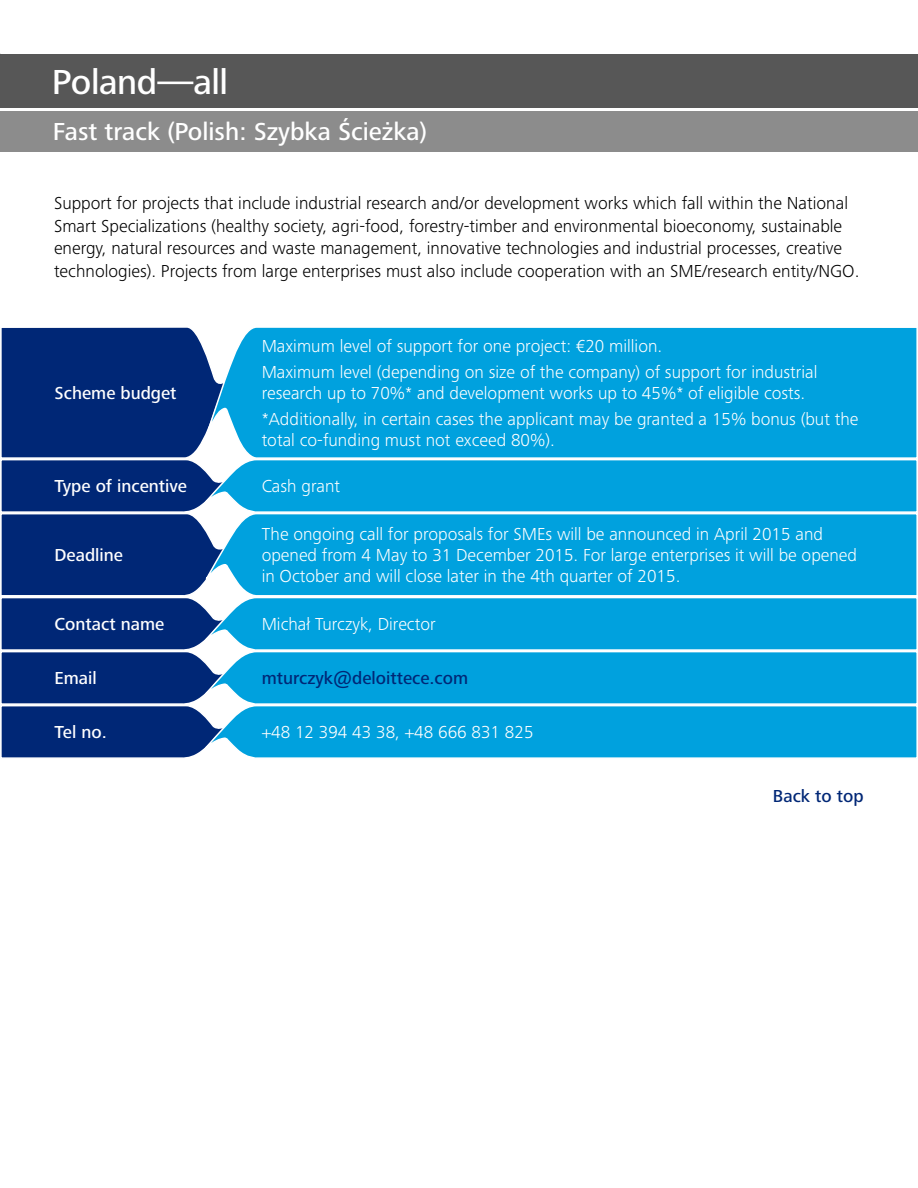
<style>
.page{position:relative;width:918px;height:1188px;background:#fff}
.page>*{position:absolute;margin:0;border:0;box-sizing:border-box;transform-origin:0 0}
.t1{font:500 36px "Frutiger Next Pro";letter-spacing:-.015em;color:#fff}
.t2{font:500 25.5px "Frutiger Next Pro";color:#fff}
.t3{font:300 18px/26.4px "Frutiger Next Pro";color:#fff}
.t4{font:300 18px/22.5px "Frutiger Next Pro";color:#000}
.t5{font:500 18px "Frutiger Next Pro";color:#fff}
.t6{font:500 18px "Frutiger Next Pro";color:#002776}
</style>
<div class="page">
<div style="left:0;top:54px;width:918px;height:54px;background:#575757"></div>
<div style="left:0;top:111px;width:918px;height:40px;background:#8c8c8c"></div>
<svg style="left:1px;top:327px;width:916px;height:431px;background:#118dc9"></svg>
<h1 class="t1" style="left:52px;top:61px;width:178px">Poland—all</h1>
<h2 class="t2" style="left:53px;top:117px;width:376px">Fast track (Polish: Szybka Ścieżka)</h2>
<p class="t4" style="left:54px;top:192px;width:807px">Support for projects that include industrial research and/or development works which fall within the National Smart Specializations (healthy society, agri-food, forestry-timber and environmental bioeconomy, sustainable energy, natural resources and waste management, innovative technologies and industrial processes, creative technologies). Projects from large enterprises must also include cooperation with an SME/research entity/NGO.</p>
<p class="t5" style="left:55px;top:383px;width:124px">Scheme budget</p>
<p class="t3" style="left:262px;top:332px;width:557px">Maximum level of support for one project: €20 million.<br>Maximum level (depending on size of the company) of support for industrial</p>
<p class="t3" style="left:262px;top:380px;width:598px">research up to 70%* and development works up to 45%* of eligible costs. *Additionally, in certain cases the applicant may be granted a 15% bonus (but the</p>
<p class="t3" style="left:262px;top:427px;width:295px">total co-funding must not exceed 80%).</p>
<p class="t5" style="left:55px;top:476px;width:134px">Type of incentive</p>
<p class="t3" style="left:262px;top:473px;width:80px">Cash grant</p>
<p class="t5" style="left:55px;top:545px;width:70px">Deadline</p>
<p class="t3" style="left:262px;top:523px;width:597px;line-height:21px">The ongoing call for proposals for SMEs will be announced in April 2015 and opened from 4 May to 31 December 2015. For large enterprises it will be opened in October and will close later in the 4th quarter of 2015.</p>
<p class="t5" style="left:55px;top:614px;width:111px">Contact name</p>
<p class="t3" style="left:262px;top:611px;width:176px">Michał Turczyk, Director</p>
<p class="t5" style="left:55px;top:668px;width:44px">Email</p>
<p class="t6" style="left:262px;top:668px;width:208px">mturczyk@deloittece.com</p>
<p class="t5" style="left:55px;top:722px;width:54px">Tel no.</p>
<p class="t3" style="left:262px;top:719px;width:273px">+48 12 394 43 38, +48 666 831 825</p>
<p class="t6" style="left:773px;top:786px;width:92px">Back to top</p>
</div>
